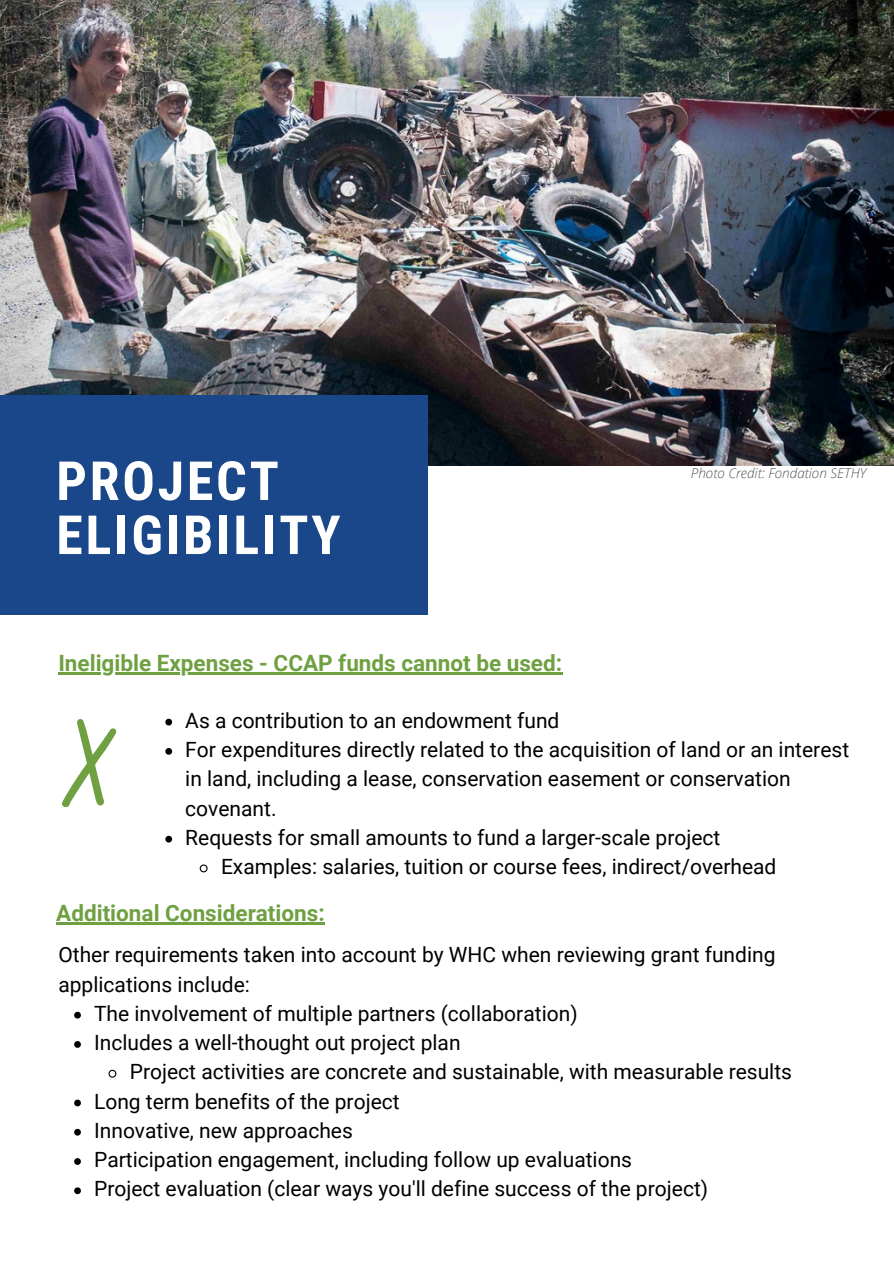
<style>
.page{position:relative;width:894px;height:1264px;background:#fff}
.page>*{position:absolute;margin:0;border:0;box-sizing:border-box;transform-origin:0 0}
.t1{font:700 54px/54px "Roboto Condensed";letter-spacing:.05em;color:#fff}
.t2{font:700 22.5px "Roboto";color:#6fa041}
.t3{font:21px/29.2px "Roboto";color:#000}
.t4{font:italic 300 13.5px "Open Sans";color:#545454}
</style>
<div class="page">
<img style="left:0;top:0;width:893px;height:466px">
<div style="left:0;top:396px;width:428px;height:218px;background:#1a4789"></div>
<svg style="left:62px;top:719px;width:55px;height:88px"></svg>
<hr style="left:58px;top:672px;width:504px;height:2px;background:#6fa041">
<svg style="left:165px;top:718px;width:7px;height:7px"></svg>
<svg style="left:165px;top:748px;width:7px;height:6px"></svg>
<svg style="left:165px;top:835px;width:7px;height:7px"></svg>
<svg style="left:199px;top:864px;width:9px;height:9px"></svg>
<hr style="left:56px;top:922px;width:269px;height:2px;background:#6fa041">
<svg style="left:74px;top:1011px;width:7px;height:7px"></svg>
<svg style="left:74px;top:1041px;width:7px;height:6px"></svg>
<svg style="left:108px;top:1069px;width:9px;height:9px"></svg>
<svg style="left:74px;top:1099px;width:7px;height:7px"></svg>
<svg style="left:74px;top:1128px;width:7px;height:7px"></svg>
<svg style="left:74px;top:1158px;width:7px;height:6px"></svg>
<svg style="left:74px;top:1187px;width:7px;height:7px"></svg>
<p class="t1" style="left:56px;top:454px;width:286px">PROJECT<br>ELIGIBILITY</p>
<p class="t4" style="left:690px;top:463px;width:177px">Photo Credit: Fondation SETHY</p>
<h1 class="t2" style="left:58px;top:650px;width:505px">Ineligible Expenses - CCAP funds cannot be used:</h1>
<p class="t3" style="left:185px;top:706px;width:375px">As a contribution to an endowment fund</p>
<h2 class="t3" style="left:185px;top:735px;width:665px">For expenditures directly related to the acquisition of land or an interest in land, including a lease, conservation easement or conservation covenant.</h2>
<p class="t3" style="left:185px;top:823px;width:536px">Requests for small amounts to fund a larger-scale project</p>
<p class="t3" style="left:221px;top:852px;width:556px">Examples: salaries, tuition or course fees, indirect/overhead</p>
<p class="t2" style="left:56px;top:900px;width:270px">Additional Considerations:</p>
<p class="t3" style="left:58px;top:940px;width:718px">Other requirements taken into account by WHC when reviewing grant funding applications include:</p>
<p class="t3" style="left:94px;top:999px;width:485px">The involvement of multiple partners (collaboration)</p>
<h2 class="t3" style="left:94px;top:1028px;width:368px">Includes a well-thought out project plan</h2>
<h3 class="t3" style="left:130px;top:1057px;width:663px">Project activities are concrete and sustainable, with measurable results</h3>
<p class="t3" style="left:94px;top:1086px;width:307px">Long term benefits of the project</p>
<p class="t3" style="left:94px;top:1116px;width:260px">Innovative, new approaches</p>
<p class="t3" style="left:94px;top:1145px;width:539px">Participation engagement, including follow up evaluations</p>
<p class="t3" style="left:94px;top:1174px;width:615px">Project evaluation (clear ways you'll define success of the project)</p>
</div>
